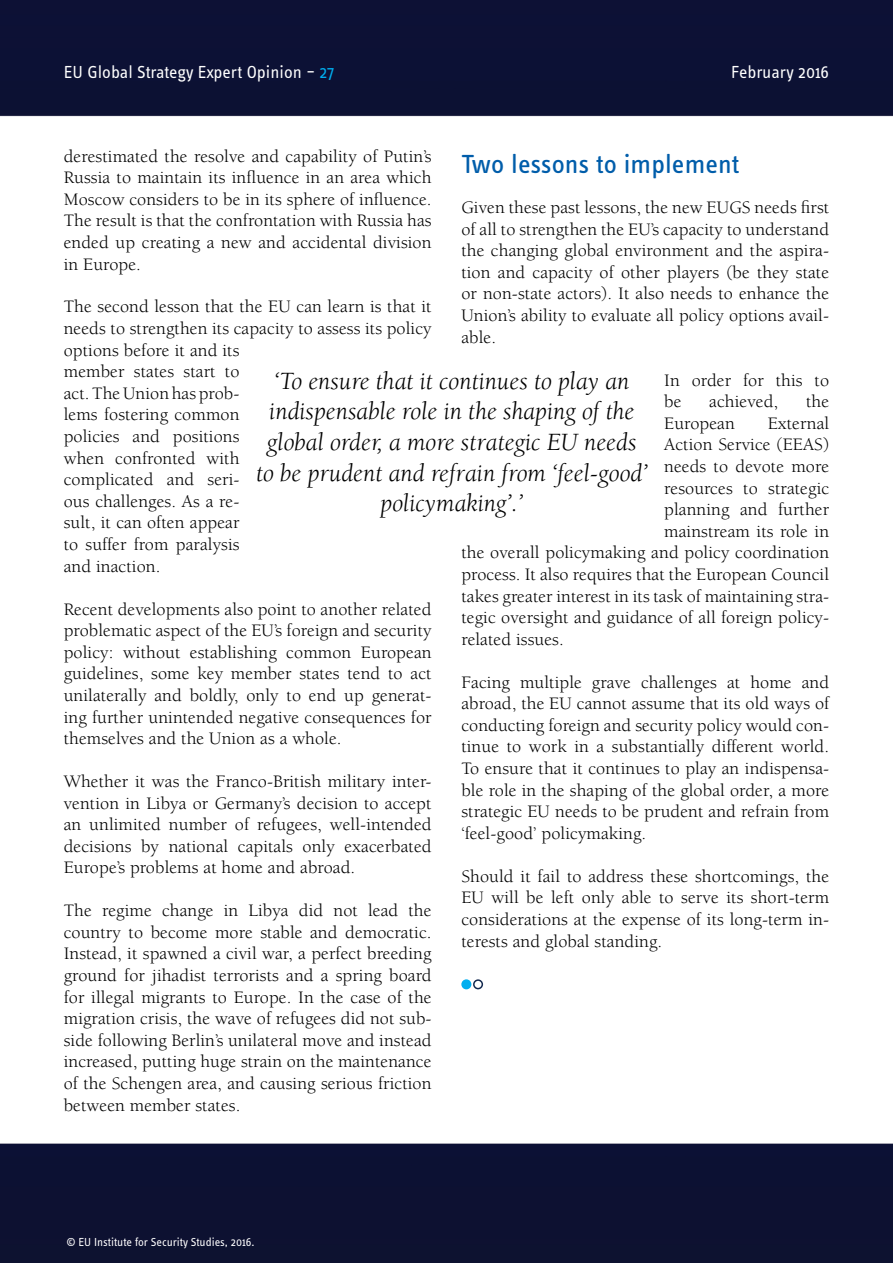
<style>
.page{position:relative;width:893px;height:1263px;background:#fff}
.page>*{position:absolute;margin:0;border:0;box-sizing:border-box;transform-origin:0 0}
.t1{font:27px "Info OT Text";letter-spacing:.005em;color:#005daa}
.t2{font:italic 25.5px/30.6px "Berkeley Std";color:#000;text-align:center}
.t3{font:18px/21.6px "Berkeley Std";letter-spacing:.005em;color:#000;text-align:justify}
.t4{font:18px "Info OT Text";color:#fff}
.t5{font:12px "Info OT Text";color:#fff}
.s1{color:#00aeef}
</style>
<div class="page">
<img style="left:0;top:0;width:893px;height:1263px">
<div style="left:462px;top:980px;width:9px;height:8px;background:#00aeef;border-radius:50%"></div>
<div style="left:461px;top:979px;width:10px;height:10px;border:2px solid #00aeef;border-radius:50%"></div>
<div style="left:473px;top:979px;width:10px;height:10px;border:2px solid #13294f;border-radius:50%"></div>
<div style="left:252px;top:367px;width:400px;height:156px;background:#fff"></div>
<p class="t4" style="left:64px;top:61px;width:272px">EU Global Strategy Expert Opinion – <span class="s1">27</span></p>
<p class="t4" style="left:731px;top:61px;width:100px">February 2016</p>
<p class="t3" style="left:64px;top:145px;width:369px">derestimated the resolve and capability of Putin’s Russia to maintain its influence in an area which Moscow considers to be in its sphere of influence.<br>The result is that the confrontation with Russia has ended up creating a new and accidental division in Europe.</p>
<p class="t3" style="left:64px;top:296px;width:369px;text-align:left">The second lesson that the EU can learn is that it needs to strengthen its capacity to assess its policy options before it and its<br>member states start to<br>act. The Union has prob-<br>lems fostering common<br>policies and positions<br>when confronted with<br>complicated and seri-<br>ous challenges. As a re-<br>sult, it can often appear<br>to suffer from paralysis<br>and inaction.</p>
<p class="t3" style="left:64px;top:598px;width:369px">Recent developments also point to another related problematic aspect of the EU’s foreign and security policy: without establishing common European guidelines, some key member states tend to act unilaterally and boldly, only to end up generat&shy;ing further unintended negative consequences for themselves and the Union as a whole.</p>
<p class="t3" style="left:64px;top:771px;width:369px">Whether it was the Franco-British military inter&shy;vention in Libya or Germany’s decision to accept an unlimited number of refugees, well-intended decisions by national capitals only exacerbated Europe’s problems at home and abroad.</p>
<p class="t3" style="left:64px;top:900px;width:369px">The regime change in Libya did not lead the country to become more stable and democratic.<br>Instead, it spawned a civil war, a perfect breeding ground for jihadist terrorists and a spring board for illegal migrants to Europe. In the case of the migration crisis, the wave of refugees did not sub&shy;side following Berlin’s unilateral move and instead increased, putting huge strain on the maintenance of the Schengen area, and causing serious friction between member states.</p>
<h1 class="t1" style="left:461px;top:147px;width:279px">Two lessons to implement</h1>
<p class="t3" style="left:461px;top:197px;width:369px">Given these past lessons, the new EUGS needs first of all to strengthen the EU’s capacity to understand the changing global environment and the aspira&shy;tion and capacity of other players (be they state or non-state actors). It also needs to enhance the Union’s ability to evaluate all policy options avail&shy;able.</p>
<p class="t3" style="left:664px;top:369px;width:166px">In order for this to be</p>
<h2 class="t2" style="left:256px;top:366px;width:393px">‘To ensure that it continues to play an indispensable role in the shaping of the global order, a more strategic EU needs to be prudent and refrain from ‘feel-good’ policymaking’.’</h2>
<p class="t3" style="left:709px;top:391px;width:71px">achieved,</p>
<p class="t3" style="left:806px;top:391px;width:25px">the</p>
<p class="t3" style="left:664px;top:413px;width:72px">European</p>
<p class="t3" style="left:768px;top:413px;width:63px">External</p>
<p class="t3" style="left:664px;top:434px;width:167px">Action Service (EEAS)</p>
<p class="t3" style="left:664px;top:456px;width:166px">needs to devote more</p>
<p class="t3" style="left:664px;top:477px;width:167px">resources to strategic</p>
<p class="t3" style="left:664px;top:499px;width:167px">planning and further</p>
<p class="t3" style="left:664px;top:521px;width:167px">mainstream its role in</p>
<p class="t3" style="left:461px;top:542px;width:369px">the overall policymaking and policy coordination</p>
<p class="t3" style="left:461px;top:564px;width:369px">process. It also requires that the European Council</p>
<p class="t3" style="left:461px;top:585px;width:369px">takes greater interest in its task of maintaining stra-</p>
<p class="t3" style="left:461px;top:607px;width:369px">tegic oversight and guidance of all foreign policy-</p>
<p class="t3" style="left:461px;top:629px;width:104px">related issues.</p>
<p class="t3" style="left:461px;top:671px;width:369px">Facing multiple grave challenges at home and abroad, the EU cannot assume that its old ways of conducting foreign and security policy would con&shy;tinue to work in a substantially different world.<br>To ensure that it continues to play an indispensa&shy;ble role in the shaping of the global order, a more strategic EU needs to be prudent and refrain from ‘feel-good’ policymaking.</p>
<p class="t3" style="left:461px;top:865px;width:369px">Should it fail to address these shortcomings, the EU will be left only able to serve its short-term considerations at the expense of its long-term in&shy;terests and global standing.</p>
<p class="t5" style="left:66px;top:1234px;width:190px">© EU Institute for Security Studies, 2016.</p>
</div>
